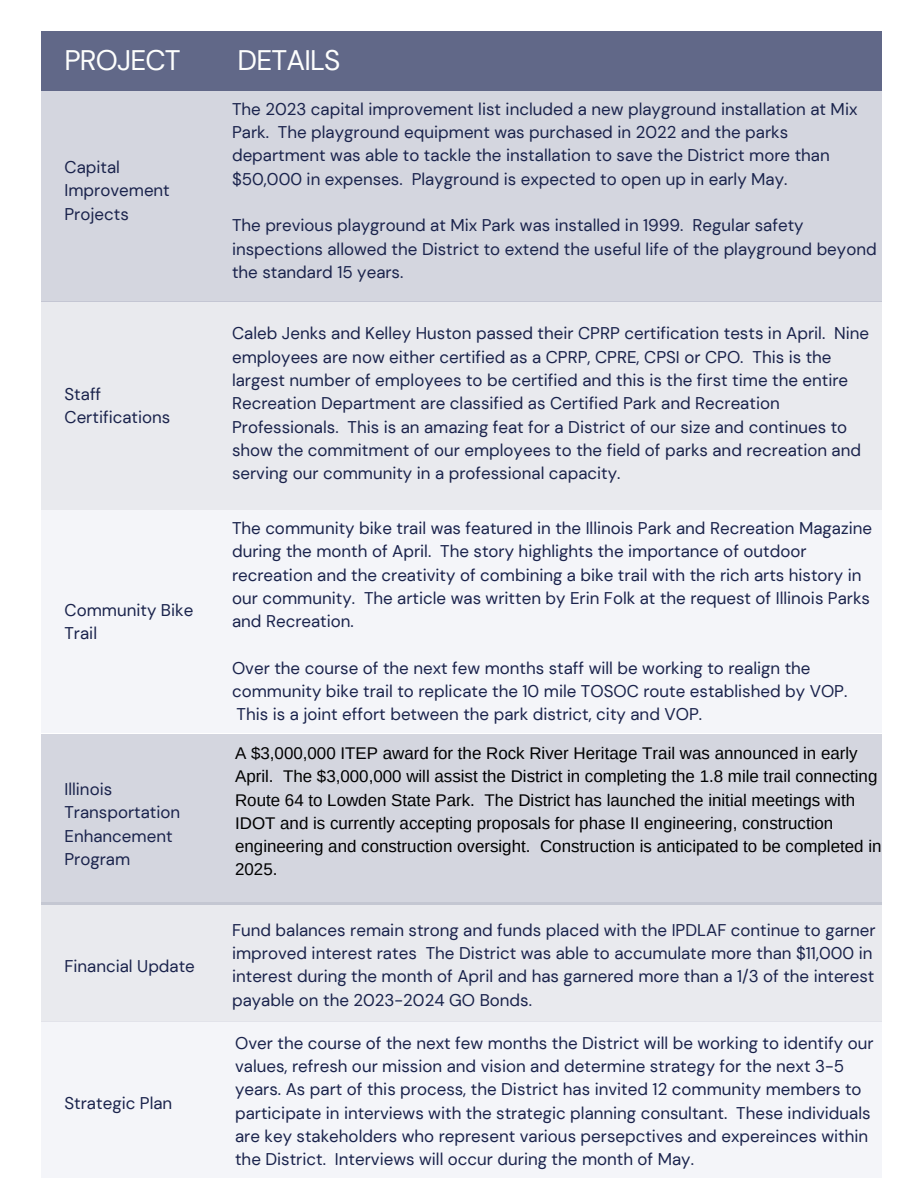
<style>
.page{position:relative;width:918px;height:1188px;background:#fff}
.page>*{position:absolute;margin:0;border:0;box-sizing:border-box;transform-origin:0 0}
.t1{font:28.2px "DM Sans";letter-spacing:-.03em;color:#fdfefd}
.t2{font:16.95px/23.2px "DM Sans";color:#1a234c}
.t3{font:16.95px/23.2px "Arimo";color:#000}
</style>
<div class="page">
<div style="left:42px;top:31px;width:840px;height:59px;background:#616888"></div>
<div style="left:42px;top:90px;width:840px;height:212px;background:#d4d6df"></div>
<div style="left:42px;top:302px;width:840px;height:208px;background:#e9eaee"></div>
<div style="left:42px;top:510px;width:840px;height:223px;background:#f4f5f9"></div>
<div style="left:42px;top:902px;width:840px;height:119px;background:#e9eaee"></div>
<div style="left:42px;top:734px;width:840px;height:171px;background:#d4d6df"></div>
<div style="left:42px;top:1021px;width:840px;height:157px;background:#f4f5f9"></div>
<p class="t1" style="left:65px;top:42px;width:118px">PROJECT</p>
<p class="t1" style="left:238px;top:42px;width:104px">DETAILS</p>
<p class="t2" style="left:65px;top:156px;width:107px">Capital<br>Improvement<br>Projects</p>
<p class="t2" style="left:65px;top:382px;width:107px">Staff<br>Certifications</p>
<p class="t2" style="left:65px;top:598px;width:130px">Community Bike<br>Trail</p>
<p class="t2" style="left:65px;top:778px;width:117px">Illinois<br>Transportation<br>Enhancement<br>Program</p>
<p class="t2" style="left:65px;top:955px;width:132px">Financial Update</p>
<p class="t2" style="left:65px;top:1091px;width:109px">Strategic Plan</p>
<p class="t2" style="left:232px;top:98px;width:627px">The 2023 capital improvement list included a new playground installation at Mix Park. The playground equipment was purchased in 2022 and the parks department was able to tackle the installation to save the District more than $50,000 in expenses. Playground is expected to open up in early May.</p>
<p class="t2" style="left:232px;top:214px;width:646px">The previous playground at Mix Park was installed in 1999. Regular safety inspections allowed the District to extend the useful life of the playground beyond the standard 15 years.</p>
<p class="t2" style="left:232px;top:322px;width:639px">Caleb Jenks and Kelley Huston passed their CPRP certification tests in April. Nine employees are now either certified as a CPRP, CPRE, CPSI or CPO. This is the largest number of employees to be certified and this is the first time the entire Recreation Department are classified as Certified Park and Recreation Professionals. This is an amazing feat for a District of our size and continues to show the commitment of our employees to the field of parks and recreation and serving our community in a professional capacity.</p>
<p class="t2" style="left:232px;top:517px;width:642px">The community bike trail was featured in the Illinois Park and Recreation Magazine during the month of April. The story highlights the importance of outdoor recreation and the creativity of combining a bike trail with the rich arts history in our community. The article was written by Erin Folk at the request of Illinois Parks and Recreation.</p>
<p class="t2" style="left:232px;top:656px;width:617px">Over the course of the next few months staff will be working to realign the community bike trail to replicate the 10 mile TOSOC route established by VOP.<br>This is a joint effort between the park district, city and VOP.</p>
<p class="t3" style="left:235px;top:742px;width:648px">A $3,000,000 ITEP award for the Rock River Heritage Trail was announced in early April. The $3,000,000 will assist the District in completing the 1.8 mile trail connecting Route 64 to Lowden State Park. The District has launched the initial meetings with IDOT and is currently accepting proposals for phase II engineering, construction engineering and construction oversight. Construction is anticipated to be completed in 2025.</p>
<p class="t2" style="left:232px;top:918px;width:645px">Fund balances remain strong and funds placed with the IPDLAF continue to garner improved interest rates The District was able to accumulate more than $11,000 in interest during the month of April and has garnered more than a 1/3 of the interest payable on the 2023-2024 GO Bonds.</p>
<p class="t2" style="left:235px;top:1031px;width:640px">Over the course of the next few months the District will be working to identify our values, refresh our mission and vision and determine strategy for the next 3-5 years. As part of this process, the District has invited 12 community members to participate in interviews with the strategic planning consultant. These individuals are key stakeholders who represent various persepctives and expereinces within the District. Interviews will occur during the month of May.</p>
</div>
